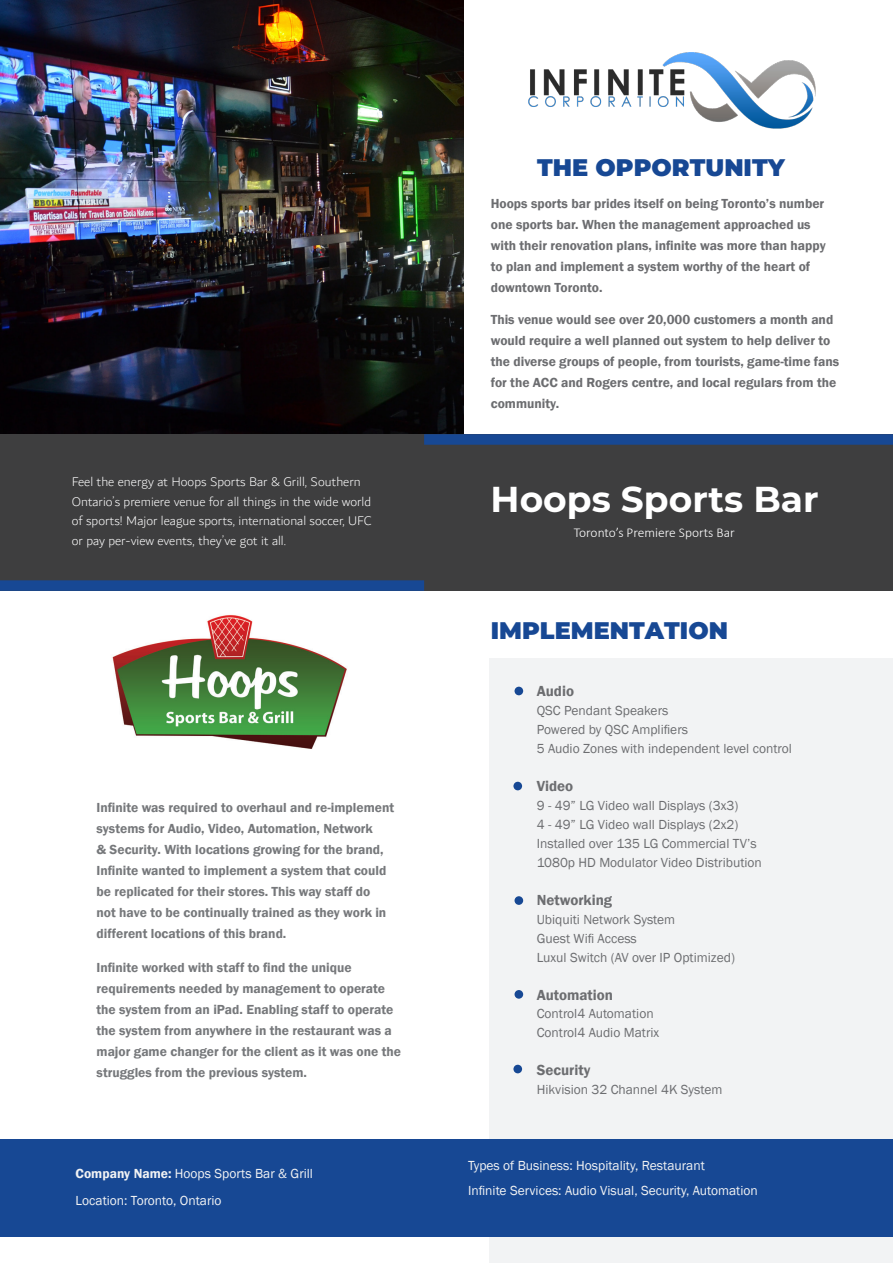
<style>
.page{position:relative;width:893px;height:1263px;background:#fff}
.page>*{position:absolute;margin:0;border:0;box-sizing:border-box;transform-origin:0 0}
.t1{font:700 36px "Montserrat";color:#fff}
.t2{font:900 24px "Montserrat";color:#174894}
.t3{font:600 15px "Franklin Gothic";color:#6c6d70}
.t4{font:600 13.5px/21px "Franklin Gothic";color:#76787b}
.t5{font:600 13.5px/21px "Franklin Gothic";color:#6c6d70}
.t6{font:13.5px "Franklin Gothic";color:#6c6d70}
.Italic_Highlight{font:300 13.5px/19.5px "Dubai";color:#fff}
.t7{font:13.5px "Franklin Gothic";color:#f2f3f4}
.t8{font:300 13.5px "Calibri";color:#fff}
.s1{font-weight:600}
</style>
<div class="page">
<img style="left:0;top:0;width:464px;height:434px">
<div style="left:0;top:434px;width:893px;height:157px;background:#3e3e3f"></div>
<div style="left:424px;top:434px;width:469px;height:11px;background:#174894"></div>
<div style="left:0;top:580px;width:424px;height:11px;background:#174894"></div>
<div style="left:490px;top:658px;width:403px;height:605px;background:#f2f3f4"></div>
<div style="left:514px;top:687px;width:9px;height:8px;background:#174894;border-radius:50%"></div>
<div style="left:513px;top:782px;width:9px;height:8px;background:#174894;border-radius:50%"></div>
<div style="left:514px;top:896px;width:9px;height:9px;background:#174894;border-radius:50%"></div>
<div style="left:514px;top:990px;width:9px;height:9px;background:#174894;border-radius:50%"></div>
<div style="left:0;top:1139px;width:893px;height:97px;background:#174894"></div>
<img style="left:528px;top:52px;width:288px;height:77px">
<div style="left:513px;top:1065px;width:9px;height:8px;background:#174894;border-radius:50%"></div>
<img style="left:112px;top:614px;width:235px;height:135px">
<p class="Italic_Highlight" style="left:72px;top:472px;width:301px">Feel the energy at Hoops Sports Bar &amp; Grill, Southern Ontario’s premiere venue for all things in the wide world of sports! Major league sports, international soccer, UFC or pay per-view events, they’ve got it all.</p>
<p class="t4" style="left:97px;top:797px;width:299px">Infinite was required to overhaul and re-implement systems for Audio, Video, Automation, Network<br>&amp; Security. With locations growing for the brand, Infinite wanted to implement a system that could be replicated for their stores. This way staff do<br>not have to be continually trained as they work in different locations of this brand.</p>
<p class="t4" style="left:97px;top:957px;width:306px">Infinite worked with staff to find the unique requirements needed by management to operate the system from an iPad. Enabling staff to operate the system from anywhere in the restaurant was a major game changer for the client as it was one the struggles from the previous system.</p>
<p class="t7" style="left:76px;top:1165px;width:239px"><span class="s1">Company Name:</span> Hoops Sports Bar &amp; Grill</p>
<p class="t7" style="left:76px;top:1192px;width:148px">Location: Toronto, Ontario</p>
<p class="t2" style="left:537px;top:150px;width:249px">THE OPPORTUNITY</p>
<p class="t5" style="left:491px;top:193px;width:336px">Hoops sports bar prides itself on being Toronto’s number one sports bar. When the management approached us with their renovation plans, infinite was more than happy to plan and implement a system worthy of the heart of downtown Toronto.</p>
<p class="t5" style="left:491px;top:309px;width:350px">This venue would see over 20,000 customers a month and would require a well planned out system to help deliver to the diverse groups of people, from tourists, game-time fans for the ACC and Rogers centre, and local regulars from the community.</p>
<p class="t1" style="left:491px;top:473px;width:330px">Hoops Sports Bar</p>
<p class="t8" style="left:574px;top:524px;width:162px">Toronto’s Premiere Sports Bar</p>
<p class="t2" style="left:491px;top:612px;width:239px">IMPLEMENTATION</p>
<p class="t3" style="left:537px;top:682px;width:39px">Audio</p>
<p class="t6" style="left:537px;top:702px;width:133px">QSC Pendant Speakers</p>
<p class="t6" style="left:537px;top:721px;width:153px">Powered by QSC Amplifiers</p>
<p class="t6" style="left:537px;top:740px;width:257px">5 Audio Zones with independent level control</p>
<p class="t3" style="left:537px;top:777px;width:38px">Video</p>
<p class="t6" style="left:537px;top:797px;width:203px">9 - 49” LG Video wall Displays (3x3)</p>
<p class="t6" style="left:537px;top:816px;width:203px">4 - 49” LG Video wall Displays (2x2)</p>
<p class="t6" style="left:537px;top:835px;width:222px">Installed over 135 LG Commercial TV’s</p>
<p class="t6" style="left:537px;top:854px;width:227px">1080p HD Modulator Video Distribution</p>
<p class="t3" style="left:537px;top:890px;width:77px">Networking</p>
<p class="t6" style="left:537px;top:911px;width:140px">Ubiquiti Network System</p>
<p class="t6" style="left:537px;top:930px;width:102px">Guest Wifi Access</p>
<p class="t6" style="left:537px;top:949px;width:200px">Luxul Switch (AV over IP Optimized)</p>
<p class="t3" style="left:537px;top:985px;width:78px">Automation</p>
<p class="t6" style="left:537px;top:1005px;width:118px">Control4 Automation</p>
<p class="t6" style="left:537px;top:1024px;width:124px">Control4 Audio Matrix</p>
<p class="t3" style="left:537px;top:1061px;width:55px">Security</p>
<p class="t6" style="left:537px;top:1081px;width:187px">Hikvision 32 Channel 4K System</p>
<p class="t7" style="left:468px;top:1157px;width:238px">Types of Business: Hospitality, Restaurant</p>
<p class="t7" style="left:468px;top:1182px;width:291px">Infinite Services: Audio Visual, Security, Automation</p>
</div>
